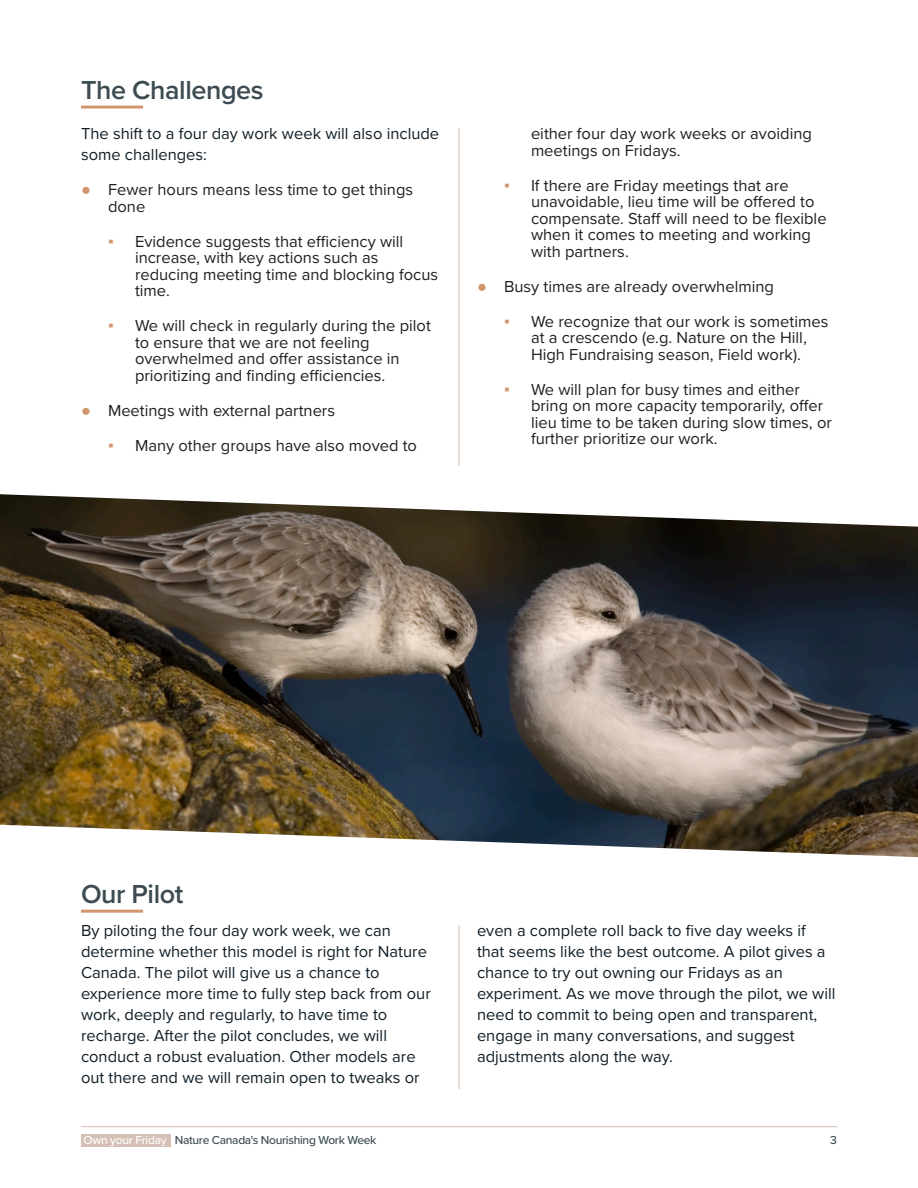
<style>
.page{position:relative;width:918px;height:1188px;background:#fff}
.page>*{position:absolute;margin:0;border:0;box-sizing:border-box;transform-origin:0 0}
.t1{font:600 27px "Proxima Nova";letter-spacing:-.015em;color:#3c4c52}
.t2{font:16.5px/16.5px "Proxima Nova";color:#231f20}
.t3{font:16.5px/21px "Proxima Nova";color:#111e27}
.t4{font:500 12px "Proxima Nova";letter-spacing:-.025em;color:#3c4c52}
.s1{font-family:"Arial";color:#d2966e}
.s2{color:#fff}
</style>
<div class="page">
<hr style="left:81px;top:1126px;width:756px;height:1px;background:#d5c0b5">
<div style="left:81px;top:1134px;width:90px;height:13px;background:#d5c0b5"></div>
<hr style="left:459px;top:128px;width:1px;height:338px;background:#d5c0b5">
<hr style="left:459px;top:925px;width:1px;height:164px;background:#d5c0b5">
<hr style="left:81px;top:910px;width:62px;height:3px;background:#d2966e">
<hr style="left:81px;top:106px;width:62px;height:3px;background:#d2966e">
<img style="left:0;top:494px;width:918px;height:363px">
<h1 class="t1" style="left:81px;top:78px;width:184px">The Challenges</h1>
<p class="t3" style="left:81px;top:124px;width:360px">The shift to a four day work week will also include some challenges:</p>
<p class="t2" style="left:108px;top:182px;width:307px;text-indent:-27px"><span class="s1">●</span> Fewer hours means less time to get things done</p>
<p class="t2" style="left:135px;top:234px;width:305px;text-indent:-27px"><span class="s1">▪</span> Evidence suggests that efficiency will increase, with key actions such as reducing meeting time and blocking focus time.</p>
<p class="t2" style="left:135px;top:318px;width:297px;text-indent:-27px"><span class="s1">▪</span> We will check in regularly during the pilot to ensure that we are not feeling overwhelmed and offer assistance in prioritizing and finding efficiencies.</p>
<p class="t2" style="left:81px;top:403px;width:256px"><span class="s1">●</span> Meetings with external partners</p>
<p class="t2" style="left:108px;top:438px;width:311px"><span class="s1">▪</span> Many other groups have also moved to</p>
<p class="t2" style="left:531px;top:126px;width:282px">either four day work weeks or avoiding meetings on Fridays.</p>
<p class="t2" style="left:531px;top:178px;width:297px;text-indent:-27px"><span class="s1">▪</span> If there are Friday meetings that are unavoidable, lieu time will be offered to compensate. Staff will need to be flexible when it comes to meeting and working with partners.</p>
<p class="t2" style="left:477px;top:279px;width:299px"><span class="s1">●</span> Busy times are already overwhelming</p>
<p class="t2" style="left:504px;top:314px;width:326px;text-align:center"><span class="s1">▪</span> We recognize that our work is sometimes at a crescendo (e.g. Nature on the Hill,<br>High Fundraising season, Field work).</p>
<p class="t2" style="left:531px;top:382px;width:302px;text-indent:-27px"><span class="s1">▪</span> We will plan for busy times and either bring on more capacity temporarily, offer lieu time to be taken during slow times, or further prioritize our work.</p>
<h1 class="t1" style="left:81px;top:882px;width:104px">Our Pilot</h1>
<p class="t3" style="left:81px;top:921px;width:351px">By piloting the four day work week, we can determine whether this model is right for Nature Canada. The pilot will give us a chance to experience more time to fully step back from our work, deeply and regularly, to have time to recharge. After the pilot concludes, we will conduct a robust evaluation. Other models are out there and we will remain open to tweaks or</p>
<p class="t3" style="left:477px;top:921px;width:360px">even a complete roll back to five day weeks if that seems like the best outcome. A pilot gives a chance to try out owning our Fridays as an experiment. As we move through the pilot, we will need to commit to being open and transparent, engage in many conversations, and suggest adjustments along the way.</p>
<p class="t4" style="left:84px;top:1134px;width:294px"><span class="s2">Own your Friday</span> Nature Canada's Nourishing Work Week</p>
<p class="t4" style="left:830px;top:1134px;width:8px">3</p>
</div>
